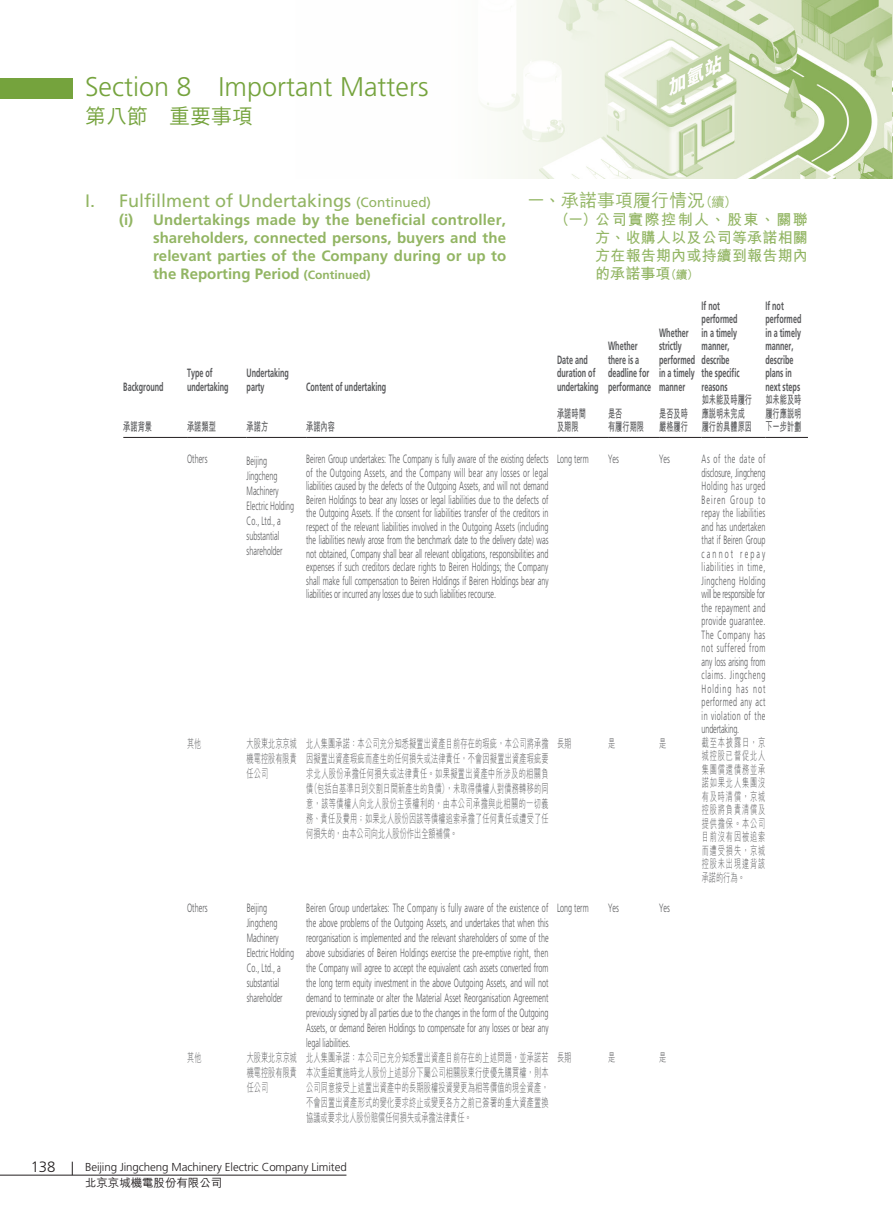
<style>
.page{position:relative;width:893px;height:1212px;background:#fff}
.page>*{position:absolute;margin:0;border:0;box-sizing:border-box;transform-origin:0 0}
.t1{font:300 27px "Frutiger LT Std";color:#75a33d}
.t2{font:500 21px "M Hei HK";color:#75a33d}
.t3{font:18px "Frutiger LT Std";color:#92b563}
.t4{font:500 18px "M Hei HK";color:#92b563}
.t5{font:700 15px/18px "Frutiger LT Std";letter-spacing:.005em;color:#92b563;text-align:justify}
.t6{font:700 15px/18px "M Hei HK";letter-spacing:.015em;color:#92b563;text-align:justify}
.t7{font:300 15px "Frutiger LT Std";color:#231f20}
.t8{font:300 12px/13.5px "Frutiger LT Std";color:#57585a;text-align:justify;scale:.6 1}
.t9{font:300 12px/15px "M Hei HK";letter-spacing:.02em;color:#57585a;text-align:justify;scale:.6 1}
.t10{font:700 12px/13.5px "Frutiger LT Std";color:#57585a;scale:.6 1}
.t11{font:700 12px/13.5px "M Hei HK";color:#57585a;scale:.6 1}
.t12{font:300 11.55px "Frutiger LT Std";letter-spacing:-.01em;color:#231f20}
.t13{font:500 11.55px "M Hei HK";letter-spacing:-.01em;color:#231f20}
.s1{font-size:13.5px}
.s2{font-size:12px}
</style>
<div class="page">
<hr style="left:123px;top:437px;width:64px;height:1px;background:#231f20">
<hr style="left:187px;top:437px;width:60px;height:1px;background:#231f20">
<hr style="left:247px;top:437px;width:59px;height:1px;background:#231f20">
<hr style="left:306px;top:437px;width:251px;height:1px;background:#231f20">
<hr style="left:557px;top:437px;width:51px;height:1px;background:#231f20">
<hr style="left:608px;top:437px;width:51px;height:1px;background:#231f20">
<hr style="left:659px;top:437px;width:43px;height:1px;background:#231f20">
<hr style="left:702px;top:437px;width:63px;height:1px;background:#231f20">
<hr style="left:765px;top:437px;width:43px;height:1px;background:#231f20">
<img style="left:479px;top:0;width:414px;height:179px">
<div style="left:0;top:78px;width:72px;height:21px;background:#75a33d"></div>
<svg style="left:72px;top:1161px;width:1px;height:14px"></svg>
<hr style="left:0;top:1175px;width:346px;height:1px;background:#231f20">
<h1 class="t1" style="left:85px;top:71px;width:345px">Section 8 Important Matters</h1>
<h2 class="t2" style="left:85px;top:101px;width:169px">第八節　重要事項</h2>
<h3 class="t3" style="left:85px;top:191px;width:348px">I. Fulfillment of Undertakings <span class="s1">(Continued)</span></h3>
<p class="t5" style="left:153px;top:211px;width:355px;text-indent:-34px">(i) Undertakings made by the beneficial controller, shareholders, connected persons, buyers and the relevant parties of the Company during or up to the Reporting Period <span class="s2">(Continued)</span></p>
<p class="t10" style="left:123px;top:380px;width:69px">Background</p>
<p class="t10" style="left:187px;top:366px;width:71px">Type of undertaking</p>
<p class="t10" style="left:247px;top:366px;width:72px">Undertaking party</p>
<p class="t10" style="left:306px;top:380px;width:135px">Content of undertaking</p>
<p class="t11" style="left:123px;top:419px;width:49px">承諾背景</p>
<p class="t11" style="left:187px;top:419px;width:49px">承諾類型</p>
<p class="t11" style="left:247px;top:419px;width:37px">承諾方</p>
<p class="t11" style="left:306px;top:419px;width:49px">承諾內容</p>
<h3 class="t4" style="left:527px;top:188px;width:212px">一、承諾事項履行情況<span class="s1">（續）</span></h3>
<p class="t6" style="left:595px;top:210px;width:214px;text-indent:-41px">（一）公司實際控制人、股東、關聯方、收購人以及公司等承諾相關方在報告期內或持續到報告期內的承諾事項<span class="s2">（續）</span></p>
<p class="t10" style="left:702px;top:299px;width:65px">If not performed in a timely manner, describe the specific reasons</p>
<p class="t10" style="left:765px;top:299px;width:62px">If not performed in a timely manner, describe plans in next steps</p>
<p class="t10" style="left:659px;top:326px;width:62px">Whether strictly performed in a timely manner</p>
<p class="t10" style="left:608px;top:339px;width:74px">Whether there is a deadline for performance</p>
<p class="t10" style="left:557px;top:353px;width:71px">Date and duration of undertaking</p>
<p class="t11" style="left:702px;top:392px;width:86px">如未能及時履行應說明未完成履行的具體原因</p>
<p class="t11" style="left:765px;top:392px;width:61px;text-align:justify">如未能及時履行應說明下一步計劃</p>
<p class="t11" style="left:557px;top:406px;width:50px">承諾時間及期限</p>
<p class="t11" style="left:608px;top:406px;width:61px">是否<br>有履行期限</p>
<p class="t11" style="left:659px;top:406px;width:50px">是否及時嚴格履行</p>
<p class="t8" style="left:187px;top:453px;width:35px">Others</p>
<p class="t8" style="left:247px;top:453px;width:81px;line-height:15px;text-align:left">Beijing<br>Jingcheng<br>Machinery<br>Electric Holding<br>Co., Ltd., a substantial shareholder</p>
<p class="t8" style="left:306px;top:453px;width:406px">Beiren Group undertakes: The Company is fully aware of the existing defects of the Outgoing Assets, and the Company will bear any losses or legal liabilities caused by the defects of the Outgoing Assets, and will not demand Beiren Holdings to bear any losses or legal liabilities due to the defects of the Outgoing Assets. If the consent for liabilities transfer of the creditors in respect of the relevant liabilities involved in the Outgoing Assets (including the liabilities newly arose from the benchmark date to the delivery date) was not obtained, Company shall bear all relevant obligations, responsibilities and expenses if such creditors declare rights to Beiren Holdings; the Company shall make full compensation to Beiren Holdings if Beiren Holdings bear any liabilities or incurred any losses due to such liabilities recourse.</p>
<p class="t8" style="left:557px;top:453px;width:54px">Long term</p>
<p class="t8" style="left:608px;top:453px;width:20px">Yes</p>
<p class="t8" style="left:659px;top:453px;width:20px">Yes</p>
<p class="t8" style="left:702px;top:453px;width:108px">As of the date of disclosure, Jingcheng Holding has urged Beiren Group to repay the liabilities and has undertaken that if Beiren Group cannot repay liabilities in time, Jingcheng Holding will be responsible for the repayment and provide guarantee.<br>The Company has not suffered from any loss arising from claims. Jingcheng Holding has not performed any act in violation of the undertaking.</p>
<p class="t9" style="left:187px;top:736px;width:26px">其他</p>
<p class="t9" style="left:247px;top:736px;width:86px">大股東北京京城機電控股有限責任公司</p>
<p class="t9" style="left:306px;top:736px;width:406px">北人集團承諾：本公司充分知悉擬置出資產目前存在的瑕疵，本公司將承擔因擬置出資產瑕疵而產生的任何損失或法律責任，不會因擬置出資產瑕疵要求北人股份承擔任何損失或法律責任。如果擬置出資產中所涉及的相關負債（包括自基準日到交割日間新產生的負債），未取得債權人對債務轉移的同意，該等債權人向北人股份主張權利的，由本公司承擔與此相關的一切義務、責任及費用；如果北人股份因該等債權追索承擔了任何責任或遭受了任何損失的，由本公司向北人股份作出全額補償。</p>
<p class="t9" style="left:557px;top:736px;width:26px">長期</p>
<p class="t9" style="left:608px;top:736px;width:13px">是</p>
<p class="t9" style="left:659px;top:736px;width:13px">是</p>
<p class="t9" style="left:702px;top:735px;width:108px;line-height:13.5px">截至本披露日，京城控股已督促北人集團償還債務並承諾如果北人集團沒有及時清償，京城控股將負責清償及提供擔保。本公司目前沒有因被追索而遭受損失，京城控股未出現違背該承諾的行為。</p>
<p class="t8" style="left:187px;top:901px;width:35px">Others</p>
<p class="t8" style="left:247px;top:900px;width:81px;line-height:15px;text-align:left">Beijing<br>Jingcheng<br>Machinery<br>Electric Holding<br>Co., Ltd., a substantial shareholder</p>
<p class="t8" style="left:306px;top:900px;width:406px;line-height:15px">Beiren Group undertakes: The Company is fully aware of the existence of the above problems of the Outgoing Assets, and undertakes that when this reorganisation is implemented and the relevant shareholders of some of the above subsidiaries of Beiren Holdings exercise the pre-emptive right, then the Company will agree to accept the equivalent cash assets converted from the long term equity investment in the above Outgoing Assets, and will not demand to terminate or alter the Material Asset Reorganisation Agreement previously signed by all parties due to the changes in the form of the Outgoing Assets, or demand Beiren Holdings to compensate for any losses or bear any legal liabilities.</p>
<p class="t8" style="left:557px;top:901px;width:54px">Long term</p>
<p class="t8" style="left:608px;top:901px;width:20px">Yes</p>
<p class="t8" style="left:659px;top:901px;width:20px">Yes</p>
<p class="t9" style="left:187px;top:1049px;width:26px">其他</p>
<p class="t9" style="left:247px;top:1049px;width:86px">大股東北京京城機電控股有限責任公司</p>
<p class="t9" style="left:306px;top:1049px;width:406px">北人集團承諾：本公司已充分知悉置出資產目前存在的上述問題，並承諾若本次重組實施時北人股份上述部分下屬公司相關股東行使優先購買權，則本公司同意接受上述置出資產中的長期股權投資變更為相等價值的現金資產，不會因置出資產形式的變化要求終止或變更各方之前已簽署的重大資產置換協議或要求北人股份賠償任何損失或承擔法律責任。</p>
<p class="t9" style="left:557px;top:1049px;width:26px">長期</p>
<p class="t9" style="left:608px;top:1049px;width:13px">是</p>
<p class="t9" style="left:659px;top:1049px;width:13px">是</p>
<p class="t7" style="left:31px;top:1158px;width:26px">138</p>
<p class="t12" style="left:85px;top:1160px;width:263px">Beijing Jingcheng Machinery Electric Company Limited</p>
<p class="t13" style="left:85px;top:1174px;width:139px">北京京城機電股份有限公司</p>
</div>
